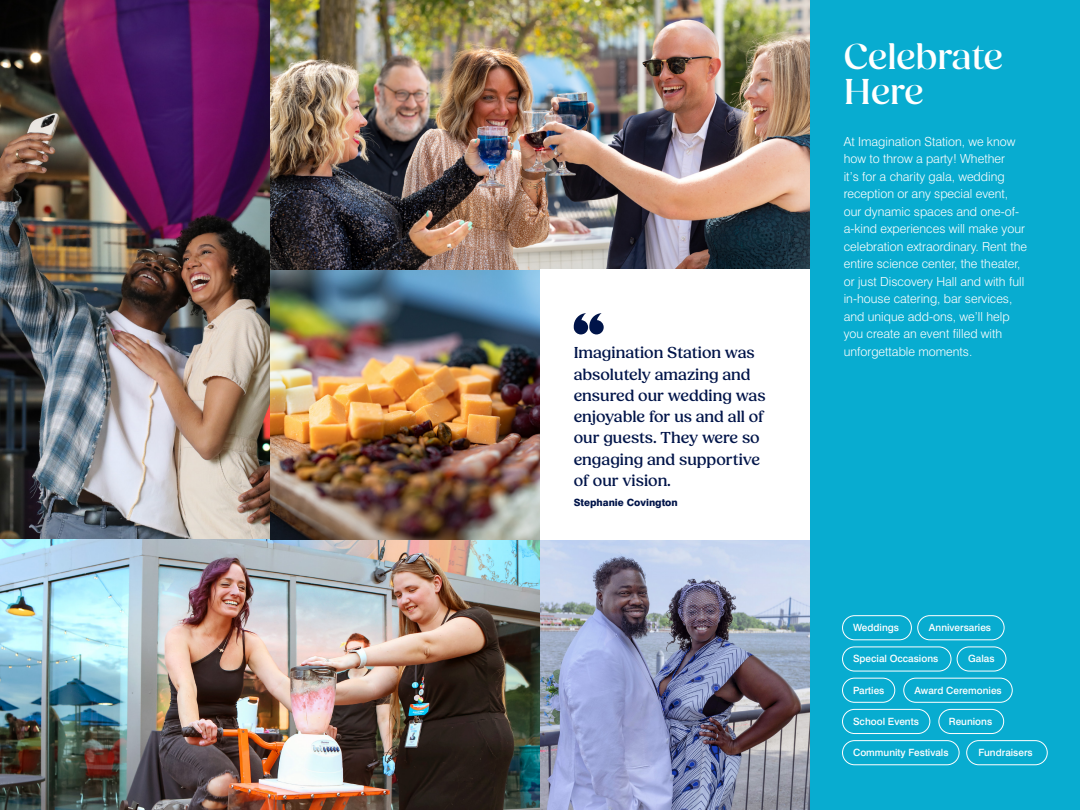
<style>
.page{position:relative;width:1080px;height:810px;background:#fff}
.page>*{position:absolute;margin:0;border:0;box-sizing:border-box;transform-origin:0 0}
.t1{font:500 36.88px/35px "Fields Display";color:#fff}
.t2{font:500 16.25px/21.2px "Fields";color:#001449}
.t3{font:300 12.5px/17.5px "Swiss 721";color:#fff}
.t4{font:500 10px "Swiss 721";color:#fff}
.t5{font:800 10px "Swiss 721";color:#001449}
</style>
<div class="page">
<img style="left:0;top:540px;width:540px;height:270px">
<img style="left:0;top:0;width:270px;height:540px">
<img style="left:270px;top:270px;width:270px;height:270px">
<img style="left:270px;top:0;width:540px;height:270px">
<svg style="left:574px;top:313px;width:30px;height:21px"></svg>
<div style="left:810px;top:0;width:270px;height:810px;background:#08acd0"></div>
<div style="left:842px;top:709px;width:88px;height:25px;border:1px solid #fff;border-radius:12px"></div>
<div style="left:939px;top:709px;width:65px;height:25px;border:1px solid #fff;border-radius:12px"></div>
<div style="left:842px;top:740px;width:117px;height:25px;border:1px solid #fff;border-radius:12px"></div>
<div style="left:966px;top:740px;width:81px;height:25px;border:1px solid #fff;border-radius:12px"></div>
<div style="left:842px;top:678px;width:53px;height:25px;border:1px solid #fff;border-radius:12px"></div>
<div style="left:904px;top:678px;width:108px;height:25px;border:1px solid #fff;border-radius:12px"></div>
<div style="left:842px;top:647px;width:109px;height:24px;border:1px solid #fff;border-radius:12px"></div>
<div style="left:957px;top:647px;width:49px;height:24px;border:1px solid #fff;border-radius:12px"></div>
<div style="left:842px;top:615px;width:70px;height:25px;border:1px solid #fff;border-radius:12px"></div>
<div style="left:918px;top:615px;width:86px;height:25px;border:1px solid #fff;border-radius:12px"></div>
<img style="left:540px;top:540px;width:270px;height:270px">
<p class="t2" style="left:574px;top:343px;width:193px">Imagination Station was absolutely amazing and ensured our wedding was enjoyable for us and all of our guests. They were so engaging and supportive of our vision.</p>
<p class="t5" style="left:574px;top:497px;width:106px">Stephanie Covington</p>
<p class="t1" style="left:844px;top:40px;width:161px">Celebrate<br>Here</p>
<p class="t3" style="left:844px;top:132px;width:185px">At Imagination Station, we know how to throw a party! Whether<br>it’s for a charity gala, wedding reception or any special event, our dynamic spaces and one-of&shy;a-kind experiences will make your celebration extraordinary. Rent the entire science center, the theater, or just Discovery Hall and with full in-house catering, bar services, and unique add-ons, we’ll help you create an event filled with unforgettable moments.</p>
<p class="t4" style="left:853px;top:621px;width:47px">Weddings</p>
<p class="t4" style="left:929px;top:621px;width:64px">Anniversaries</p>
<p class="t4" style="left:853px;top:653px;width:87px">Special Occasions</p>
<p class="t4" style="left:968px;top:653px;width:28px">Galas</p>
<p class="t4" style="left:853px;top:684px;width:33px">Parties</p>
<p class="t4" style="left:914px;top:684px;width:89px">Award Ceremonies</p>
<p class="t4" style="left:853px;top:715px;width:67px">School Events</p>
<p class="t4" style="left:949px;top:715px;width:45px">Reunions</p>
<p class="t4" style="left:853px;top:746px;width:97px">Community Festivals</p>
<p class="t4" style="left:979px;top:746px;width:56px">Fundraisers</p>
</div>
